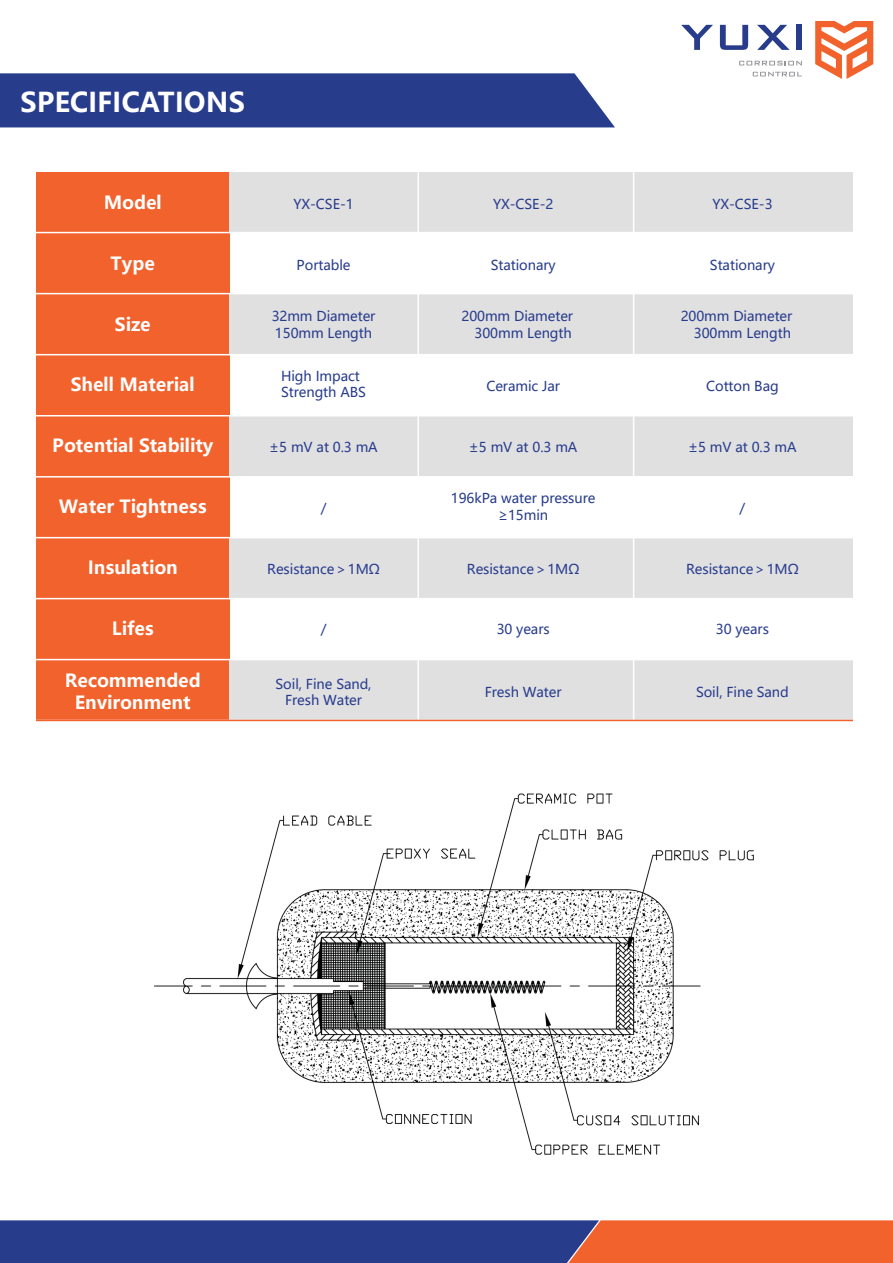
<style>
.page{position:relative;width:893px;height:1263px;background:#fff}
.page>*{position:absolute;margin:0;border:0;box-sizing:border-box;transform-origin:0 0}
.t1{font:700 27px "Microsoft Ya Hei";color:#fff}
.t2{font:700 18px/21.6px "Microsoft Ya Hei";color:#fff;text-align:center}
.t3{font:13.5px/16.2px "Microsoft Ya Hei";letter-spacing:-.005em;color:#283c8c}
</style>
<div class="page">
<div style="left:36px;top:172px;width:194px;height:548px;background:#f2622c"></div>
<svg style="left:0;top:1220px;width:893px;height:43px;background:#6f4b6c"></svg>
<div style="left:0;top:73px;width:615px;height:54px;background:#283c8c"></div>
<svg style="left:815px;top:21px;width:58px;height:58px"></svg>
<svg style="left:681px;top:25px;width:32px;height:25px"></svg>
<svg style="left:720px;top:25px;width:28px;height:25px"></svg>
<svg style="left:757px;top:25px;width:33px;height:25px"></svg>
<div style="left:796px;top:25px;width:6px;height:25px;background:#283c8c"></div>
<svg style="left:739px;top:61px;width:63px;height:4px"></svg>
<svg style="left:753px;top:72px;width:49px;height:4px"></svg>
<div style="left:230px;top:172px;width:623px;height:61px;background:#e0e0e1"></div>
<div style="left:230px;top:294px;width:623px;height:60px;background:#e0e0e1"></div>
<div style="left:230px;top:416px;width:623px;height:61px;background:#e0e0e1"></div>
<div style="left:230px;top:538px;width:623px;height:61px;background:#e0e0e1"></div>
<div style="left:230px;top:660px;width:623px;height:60px;background:#e0e0e1"></div>
<hr style="left:36px;top:232px;width:817px;height:1px;background:#fff">
<hr style="left:36px;top:293px;width:817px;height:1px;background:#fff">
<hr style="left:36px;top:354px;width:817px;height:1px;background:#fff">
<hr style="left:36px;top:415px;width:817px;height:1px;background:#fff">
<hr style="left:418px;top:172px;width:1px;height:548px;background:#fff">
<hr style="left:633px;top:172px;width:1px;height:548px;background:#fff">
<hr style="left:36px;top:476px;width:817px;height:1px;background:#fff">
<hr style="left:36px;top:537px;width:817px;height:1px;background:#fff">
<hr style="left:36px;top:598px;width:817px;height:1px;background:#fff">
<hr style="left:36px;top:659px;width:817px;height:1px;background:#fff">
<hr style="left:36px;top:720px;width:817px;height:1px;background:#f2622c">
<img style="left:154px;top:793px;width:600px;height:362px">
<h1 class="t1" style="left:20px;top:83px;width:226px">SPECIFICATIONS</h1>
<h2 class="t2" style="left:104px;top:191px;width:60px">Model</h2>
<p class="t3" style="left:293px;top:196px;width:62px">YX-CSE-1</p>
<p class="t3" style="left:493px;top:196px;width:62px">YX-CSE-2</p>
<p class="t3" style="left:712px;top:196px;width:62px">YX-CSE-3</p>
<h2 class="t2" style="left:111px;top:252px;width:46px">Type</h2>
<h2 class="t2" style="left:115px;top:313px;width:37px">Size</h2>
<h2 class="t2" style="left:71px;top:373px;width:126px">Shell Material</h2>
<p class="t3" style="left:297px;top:256px;width:55px">Portable</p>
<p class="t3" style="left:491px;top:256px;width:66px">Stationary</p>
<p class="t3" style="left:710px;top:256px;width:66px">Stationary</p>
<p class="t3" style="left:272px;top:308px;width:105px">32mm Diameter<br>150mm Length</p>
<p class="t3" style="left:461px;top:308px;width:113px;text-align:right">200mm Diameter<br>300mm Length</p>
<p class="t3" style="left:681px;top:308px;width:113px;text-align:right">200mm Diameter<br>300mm Length</p>
<p class="t3" style="left:281px;top:367px;width:86px">High Impact<br>Strength ABS</p>
<p class="t3" style="left:486px;top:378px;width:75px">Ceramic Jar</p>
<p class="t3" style="left:706px;top:378px;width:74px">Cotton Bag</p>
<h2 class="t2" style="left:52px;top:434px;width:162px">Potential Stability</h2>
<p class="t3" style="left:269px;top:439px;width:110px">±5 mV at 0.3 mA</p>
<p class="t3" style="left:469px;top:439px;width:110px">±5 mV at 0.3 mA</p>
<p class="t3" style="left:688px;top:439px;width:110px">±5 mV at 0.3 mA</p>
<h2 class="t2" style="left:59px;top:495px;width:149px">Water Tightness</h2>
<p class="t3" style="left:321px;top:499px;width:7px">/</p>
<p class="t3" style="left:451px;top:490px;width:146px;text-align:center">196kPa water pressure ≥15min</p>
<p class="t3" style="left:740px;top:499px;width:7px">/</p>
<h2 class="t2" style="left:88px;top:556px;width:91px">Insulation</h2>
<p class="t3" style="left:267px;top:560px;width:114px">Resistance＞1MΩ</p>
<p class="t3" style="left:467px;top:560px;width:114px">Resistance＞1MΩ</p>
<p class="t3" style="left:686px;top:560px;width:114px">Resistance＞1MΩ</p>
<h2 class="t2" style="left:112px;top:617px;width:43px">Lifes</h2>
<h2 class="t2" style="left:65px;top:669px;width:137px">Recommended<br>Environment</h2>
<p class="t3" style="left:321px;top:621px;width:7px">/</p>
<p class="t3" style="left:497px;top:621px;width:55px">30 years</p>
<p class="t3" style="left:716px;top:621px;width:55px">30 years</p>
<p class="t3" style="left:276px;top:675px;width:97px;text-align:center">Soil, Fine Sand,<br>Fresh Water</p>
<p class="t3" style="left:485px;top:683px;width:78px">Fresh Water</p>
<p class="t3" style="left:696px;top:683px;width:94px">Soil, Fine Sand</p>
</div>
